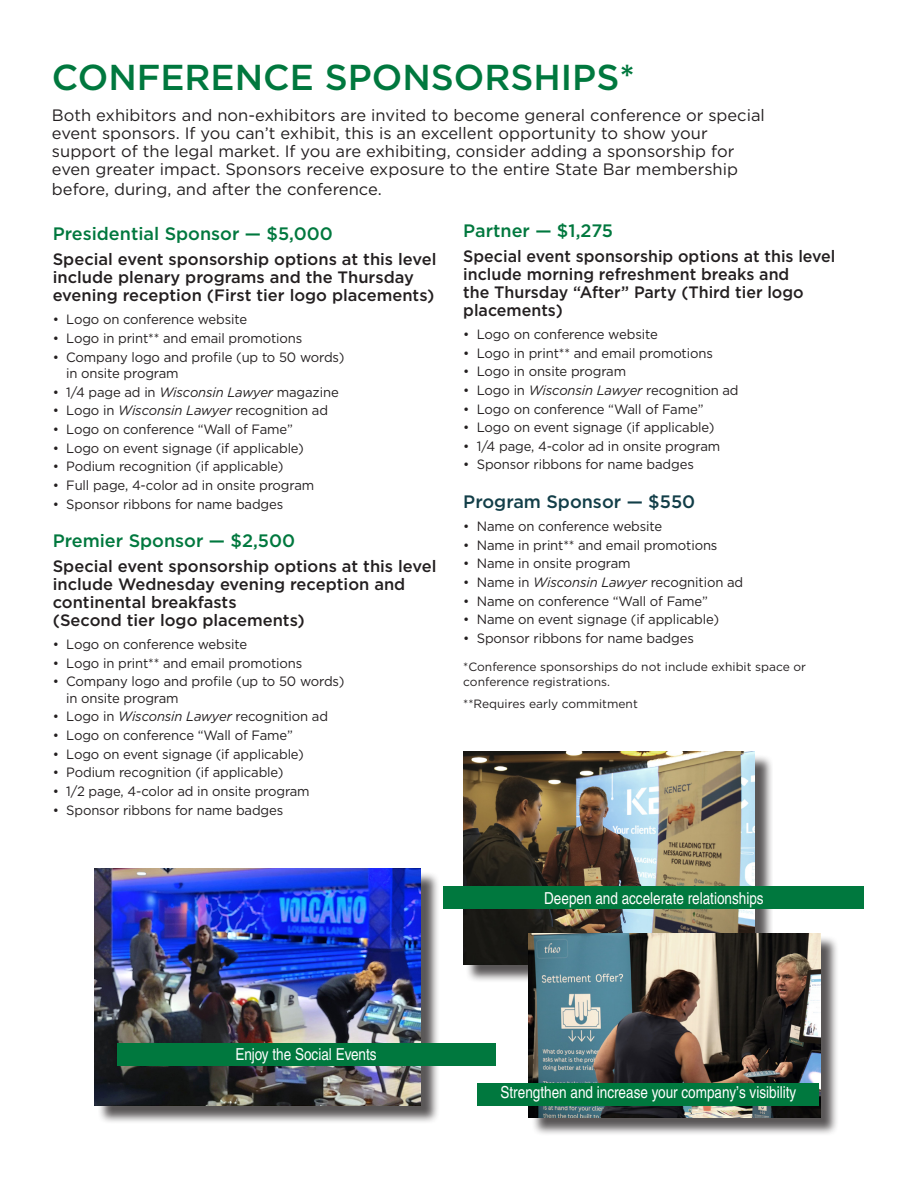
<style>
.page{position:relative;width:918px;height:1188px;background:#fff}
.page>*{position:absolute;margin:0;border:0;box-sizing:border-box;transform-origin:0 0}
.subhead{font:500 36px "Gotham";color:#00783e}
.Body{font:500 18px "Gotham";color:#00783e}
.Body-2{font:500 18px "Gotham";color:#123e48}
.Body-3{font:500 16.5px/18px "Gotham";color:#231f20}
.subhead-2{font:16.5px/18px "Gotham";color:#231f20}
.t1{font:condensed 16.5px "Helvetica LT Std";color:#fff}
.bullet{font:13.5px/16.5px "Gotham";letter-spacing:-.01em;color:#231f20}
.Body-4{font:12px/15px "Gotham";color:#231f20}
.s1{font-style:italic}
</style>
<div class="page">
<div style="left:466px;top:754px;width:307px;height:229px;background:#231f20;opacity:.75"></div>
<img style="left:463px;top:752px;width:292px;height:213px">
<div style="left:97px;top:871px;width:342px;height:253px;background:#231f20;opacity:.75"></div>
<img style="left:95px;top:869px;width:326px;height:237px">
<div style="left:531px;top:935px;width:308px;height:201px;background:#231f20;opacity:.75"></div>
<img style="left:529px;top:933px;width:291px;height:184px">
<div style="left:444px;top:886px;width:420px;height:23px;background:#00783e"></div>
<div style="left:117px;top:1043px;width:378px;height:23px;background:#00783e"></div>
<div style="left:478px;top:1083px;width:341px;height:23px;background:#00783e"></div>
<p class="subhead" style="left:52px;top:53px;width:584px">CONFERENCE SPONSORSHIPS*</p>
<p class="subhead-2" style="left:52px;top:106px;width:714px">Both exhibitors and non-exhibitors are invited to become general conference or special event sponsors. If you can’t exhibit, this is an excellent opportunity to show your support of the legal market. If you are exhibiting, consider adding a sponsorship for even greater impact. Sponsors receive exposure to the entire State Bar membership</p>
<p class="subhead-2" style="left:52px;top:179px;width:331px">before, during, and after the conference.</p>
<p class="Body" style="left:463px;top:219px;width:151px">Partner — $1,275</p>
<p class="Body-3" style="left:463px;top:247px;width:374px">Special event sponsorship options at this level</p>
<p class="Body-3" style="left:463px;top:265px;width:342px">include morning refreshment breaks and the Thursday “After” Party (Third tier logo placements)</p>
<p class="bullet" style="left:463px;top:326px;width:196px">• Logo on conference website</p>
<p class="bullet" style="left:463px;top:344px;width:251px">• Logo in print** and email promotions</p>
<p class="bullet" style="left:463px;top:363px;width:164px">• Logo in onsite program</p>
<p class="bullet" style="left:463px;top:382px;width:277px">• Logo in <span class="s1">Wisconsin Lawyer</span> recognition ad</p>
<p class="bullet" style="left:463px;top:400px;width:242px">• Logo on conference “Wall of Fame”</p>
<p class="bullet" style="left:463px;top:419px;width:253px">• Logo on event signage (if applicable)</p>
<p class="bullet" style="left:463px;top:438px;width:258px">• 1/4 page, 4-color ad in onsite program</p>
<p class="bullet" style="left:463px;top:456px;width:232px">• Sponsor ribbons for name badges</p>
<p class="Body-2" style="left:463px;top:490px;width:233px">Program Sponsor — $550</p>
<p class="bullet" style="left:463px;top:518px;width:200px">• Name on conference website</p>
<p class="bullet" style="left:463px;top:536px;width:256px">• Name in print** and email promotions</p>
<p class="bullet" style="left:463px;top:555px;width:169px">• Name in onsite program</p>
<p class="bullet" style="left:463px;top:574px;width:281px">• Name in <span class="s1">Wisconsin Lawyer</span> recognition ad</p>
<p class="bullet" style="left:463px;top:592px;width:246px">• Name on conference “Wall of Fame”</p>
<p class="bullet" style="left:463px;top:611px;width:257px">• Name on event signage (if applicable)</p>
<p class="bullet" style="left:463px;top:630px;width:232px">• Sponsor ribbons for name badges</p>
<p class="Body-4" style="left:463px;top:659px;width:344px">*Conference sponsorships do not include exhibit space or conference registrations.</p>
<p class="Body-4" style="left:463px;top:696px;width:176px">**Requires early commitment</p>
<p class="Body" style="left:53px;top:222px;width:282px">Presidential Sponsor — $5,000</p>
<p class="Body-3" style="left:53px;top:250px;width:385px">Special event sponsorship options at this level include plenary programs and the Thursday evening reception (First tier logo placements)</p>
<p class="bullet" style="left:53px;top:311px;width:196px">• Logo on conference website</p>
<p class="bullet" style="left:53px;top:330px;width:251px">• Logo in print** and email promotions</p>
<p class="bullet" style="left:66px;top:348px;width:280px;text-indent:-14px">• Company logo and profile (up to 50 words) in onsite program</p>
<p class="bullet" style="left:53px;top:383px;width:288px">• 1/4 page ad in <span class="s1">Wisconsin Lawyer</span> magazine</p>
<p class="bullet" style="left:53px;top:402px;width:277px">• Logo in <span class="s1">Wisconsin Lawyer</span> recognition ad</p>
<p class="bullet" style="left:53px;top:421px;width:242px">• Logo on conference “Wall of Fame”</p>
<p class="bullet" style="left:53px;top:439px;width:253px">• Logo on event signage (if applicable)</p>
<p class="bullet" style="left:53px;top:458px;width:232px">• Podium recognition (if applicable)</p>
<p class="bullet" style="left:53px;top:477px;width:263px">• Full page, 4-color ad in onsite program</p>
<p class="bullet" style="left:53px;top:495px;width:232px">• Sponsor ribbons for name badges</p>
<p class="Body" style="left:53px;top:529px;width:244px">Premier Sponsor — $2,500</p>
<p class="Body-3" style="left:53px;top:557px;width:385px">Special event sponsorship options at this level</p>
<p class="Body-3" style="left:53px;top:575px;width:354px">include Wednesday evening reception and continental breakfasts</p>
<p class="Body-3" style="left:53px;top:611px;width:254px">(Second tier logo placements)</p>
<p class="bullet" style="left:53px;top:636px;width:196px">• Logo on conference website</p>
<p class="bullet" style="left:53px;top:654px;width:251px">• Logo in print** and email promotions</p>
<p class="bullet" style="left:66px;top:673px;width:280px;text-indent:-14px">• Company logo and profile (up to 50 words) in onsite program</p>
<p class="bullet" style="left:53px;top:708px;width:277px">• Logo in <span class="s1">Wisconsin Lawyer</span> recognition ad</p>
<p class="bullet" style="left:53px;top:727px;width:242px">• Logo on conference “Wall of Fame”</p>
<p class="bullet" style="left:53px;top:745px;width:253px">• Logo on event signage (if applicable)</p>
<p class="bullet" style="left:53px;top:764px;width:232px">• Podium recognition (if applicable)</p>
<p class="bullet" style="left:53px;top:783px;width:259px">• 1/2 page, 4-color ad in onsite program</p>
<p class="bullet" style="left:53px;top:801px;width:232px">• Sponsor ribbons for name badges</p>
<p class="t1" style="left:235px;top:1045px;width:143px">Enjoy the Social Events</p>
<p class="t1" style="left:544px;top:888px;width:221px">Deepen and accelerate relationships</p>
<p class="t1" style="left:501px;top:1083px;width:297px">Strengthen and increase your company’s visibility</p>
</div>
